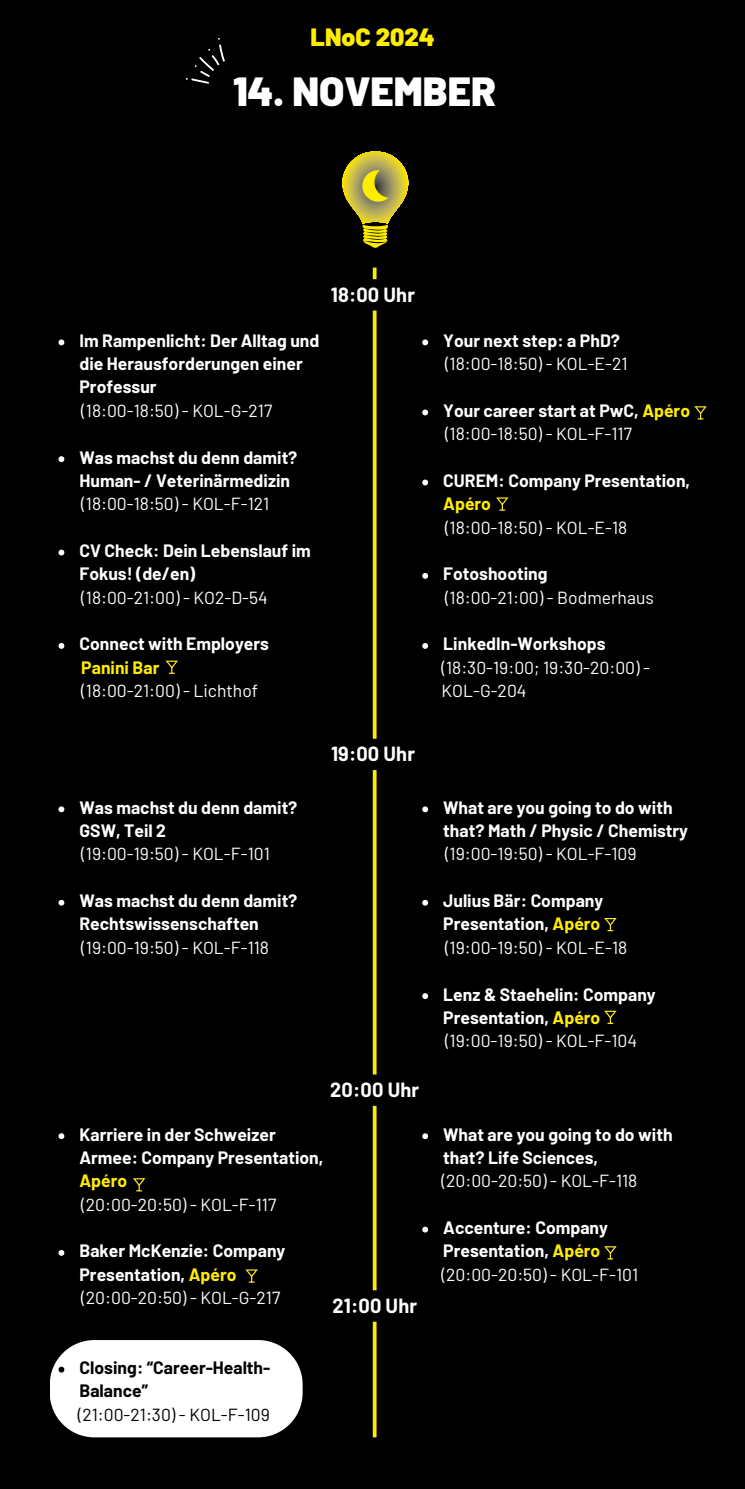
<style>
.page{position:relative;width:745px;height:1489px;background:#fff}
.page>*{position:absolute;margin:0;border:0;box-sizing:border-box;transform-origin:0 0}
.t1{font:900 40.5px "Barlow";color:#fff}
.t2{font:900 25px "Barlow";color:#ffed00}
.t3{font:700 20px "Barlow";letter-spacing:.005em;color:#fff}
.t4{font:700 17.5px/23.2px "Barlow";color:#fff}
.t5{font:17.5px/23.2px "Barlow";color:#fff}
.t6{font:700 17.5px/23.2px "Barlow";color:#000}
.t7{font:17.5px "Barlow";color:#000}
.t8{font:700 17.5px "Barlow";color:#ffed00}
.s1{color:#ffed00}
.s2{font-weight:400}
.s3{font-weight:700}
.s4{font-weight:700;color:#ffed00}
</style>
<div class="page">
<div style="left:0;top:0;width:744px;height:1488px;background:#000"></div>
<svg style="left:58px;top:339px;width:6px;height:6px"></svg>
<svg style="left:58px;top:456px;width:6px;height:6px"></svg>
<svg style="left:58px;top:549px;width:6px;height:6px"></svg>
<svg style="left:58px;top:643px;width:6px;height:5px"></svg>
<svg style="left:58px;top:806px;width:6px;height:6px"></svg>
<svg style="left:58px;top:899px;width:6px;height:6px"></svg>
<svg style="left:58px;top:1133px;width:6px;height:5px"></svg>
<svg style="left:58px;top:1250px;width:6px;height:5px"></svg>
<svg style="left:50px;top:1340px;width:252px;height:97px"></svg>
<svg style="left:422px;top:339px;width:6px;height:6px"></svg>
<svg style="left:422px;top:409px;width:6px;height:6px"></svg>
<svg style="left:422px;top:479px;width:6px;height:6px"></svg>
<svg style="left:422px;top:573px;width:6px;height:5px"></svg>
<svg style="left:422px;top:643px;width:6px;height:6px"></svg>
<svg style="left:422px;top:806px;width:6px;height:6px"></svg>
<svg style="left:422px;top:899px;width:6px;height:6px"></svg>
<svg style="left:422px;top:993px;width:6px;height:6px"></svg>
<svg style="left:422px;top:1133px;width:6px;height:6px"></svg>
<svg style="left:422px;top:1226px;width:6px;height:6px"></svg>
<svg style="left:372px;top:267px;width:4px;height:1170px;fill:#ffed00"></svg>
<svg style="left:185px;top:38px;width:40px;height:46px"></svg>
<svg style="left:165px;top:660px;width:13px;height:13px"></svg>
<svg style="left:496px;top:497px;width:12px;height:13px"></svg>
<svg style="left:694px;top:406px;width:12px;height:13px"></svg>
<svg style="left:604px;top:918px;width:12px;height:13px"></svg>
<svg style="left:604px;top:1010px;width:12px;height:13px"></svg>
<svg style="left:604px;top:1246px;width:12px;height:13px"></svg>
<svg style="left:133px;top:1178px;width:12px;height:13px"></svg>
<svg style="left:245px;top:1269px;width:13px;height:13px"></svg>
<svg style="left:372px;top:279px;width:5px;height:31px"></svg>
<svg style="left:372px;top:738px;width:5px;height:32px"></svg>
<svg style="left:372px;top:1074px;width:5px;height:31px"></svg>
<svg style="left:372px;top:1290px;width:5px;height:31px"></svg>
<svg style="left:342px;top:151px;width:66px;height:97px"></svg>
<h2 class="t2" style="left:310px;top:18px;width:126px">LNoC 2024</h2>
<h1 class="t1" style="left:233px;top:61px;width:264px">14. NOVEMBER</h1>
<p class="t4" style="left:79px;top:327px;width:241px">Im Rampenlicht: Der Alltag und die Herausforderungen einer<br>Professur</p>
<p class="t5" style="left:81px;top:397px;width:192px">(18:00-18:50) - KOL-G-217</p>
<p class="t4" style="left:79px;top:444px;width:219px">Was machst du denn damit?<br>Human- / Veterinärmedizin</p>
<p class="t5" style="left:81px;top:491px;width:189px">(18:00-18:50) - KOL-F-121</p>
<p class="t4" style="left:79px;top:537px;width:233px">CV Check: Dein Lebenslauf im<br>Fokus! (de/en)</p>
<p class="t5" style="left:81px;top:584px;width:188px">(18:00-21:00) - KO2-D-54</p>
<p class="t4" style="left:79px;top:631px;width:191px">Connect with Employers</p>
<p class="t8" style="left:81px;top:654px;width:80px">Panini Bar</p>
<p class="t5" style="left:81px;top:677px;width:178px">(18:00-21:00) - Lichthof</p>
<p class="t3" style="left:330px;top:279px;width:86px">18:00 Uhr</p>
<p class="t4" style="left:79px;top:794px;width:219px">Was machst du denn damit?<br>GSW, Teil 2</p>
<p class="t5" style="left:81px;top:841px;width:190px">(19:00-19:50) - KOL-F-101</p>
<p class="t4" style="left:79px;top:887px;width:219px">Was machst du denn damit?<br>Rechtswissenschaften</p>
<p class="t5" style="left:81px;top:934px;width:189px">(19:00-19:50) - KOL-F-118</p>
<p class="t3" style="left:331px;top:739px;width:85px">19:00 Uhr</p>
<p class="t3" style="left:330px;top:1074px;width:90px">20:00 Uhr</p>
<p class="t4" style="left:79px;top:1121px;width:245px">Karriere in der Schweizer<br>Armee: Company Presentation,</p>
<p class="t8" style="left:79px;top:1167px;width:49px">Apéro</p>
<p class="t5" style="left:81px;top:1191px;width:196px">(20:00-20:50) - KOL-F-117</p>
<p class="t4" style="left:79px;top:1237px;width:207px">Baker McKenzie: Company<br>Presentation, <span class="s1">Apéro </span><span class="s2">(20:00-20:50) - KOL-G-217</span></p>
<p class="t3" style="left:332px;top:1290px;width:86px">21:00 Uhr</p>
<p class="t6" style="left:79px;top:1354px;width:192px">Closing: “Career-Health-<br>Balance”</p>
<p class="t7" style="left:78px;top:1401px;width:193px">(21:00-21:30) - KOL-F-109</p>
<p class="t4" style="left:443px;top:327px;width:178px">Your next step: a PhD?</p>
<p class="t5" style="left:445px;top:351px;width:184px">(18:00-18:50) - KOL-E-21</p>
<p class="t5" style="left:443px;top:397px;width:248px"><span class="s3">Your career start at PwC,</span> <span class="s4">Apéro </span>(18:00-18:50) - KOL-F-117</p>
<p class="t4" style="left:443px;top:467px;width:248px">CUREM: Company Presentation,</p>
<p class="t8" style="left:443px;top:491px;width:49px">Apéro</p>
<p class="t5" style="left:445px;top:514px;width:184px">(18:00-18:50) - KOL-E-18</p>
<p class="t4" style="left:443px;top:561px;width:106px">Fotoshooting</p>
<p class="t5" style="left:445px;top:584px;width:210px">(18:00-21:00) - Bodmerhaus</p>
<p class="t4" style="left:443px;top:631px;width:164px">LinkedIn-Workshops</p>
<p class="t5" style="left:441px;top:654px;width:210px">(18:30-19:00; 19:30-20:00) -<br>KOL-G-204</p>
<p class="t4" style="left:443px;top:794px;width:246px">What are you going to do with that? Math / Physic / Chemistry</p>
<p class="t5" style="left:445px;top:841px;width:193px">(19:00-19:50) - KOL-F-109</p>
<p class="t4" style="left:443px;top:887px;width:185px">Julius Bär: Company<br>Presentation, <span class="s1">Apéro </span><span class="s2">(19:00-19:50) - KOL-E-18</span></p>
<p class="t4" style="left:443px;top:981px;width:214px">Lenz &amp; Staehelin: Company<br>Presentation, <span class="s1">Apéro </span><span class="s2">(19:00-19:50) - KOL-F-104</span></p>
<p class="t4" style="left:443px;top:1121px;width:231px">What are you going to do with that? Life Sciences,</p>
<p class="t5" style="left:441px;top:1167px;width:197px">(20:00-20:50) - KOL-F-118</p>
<p class="t4" style="left:441px;top:1214px;width:198px">Accenture: Company<br>Presentation, <span class="s1">Apéro </span><span class="s2">(20:00-20:50) - KOL-F-101</span></p>
</div>
